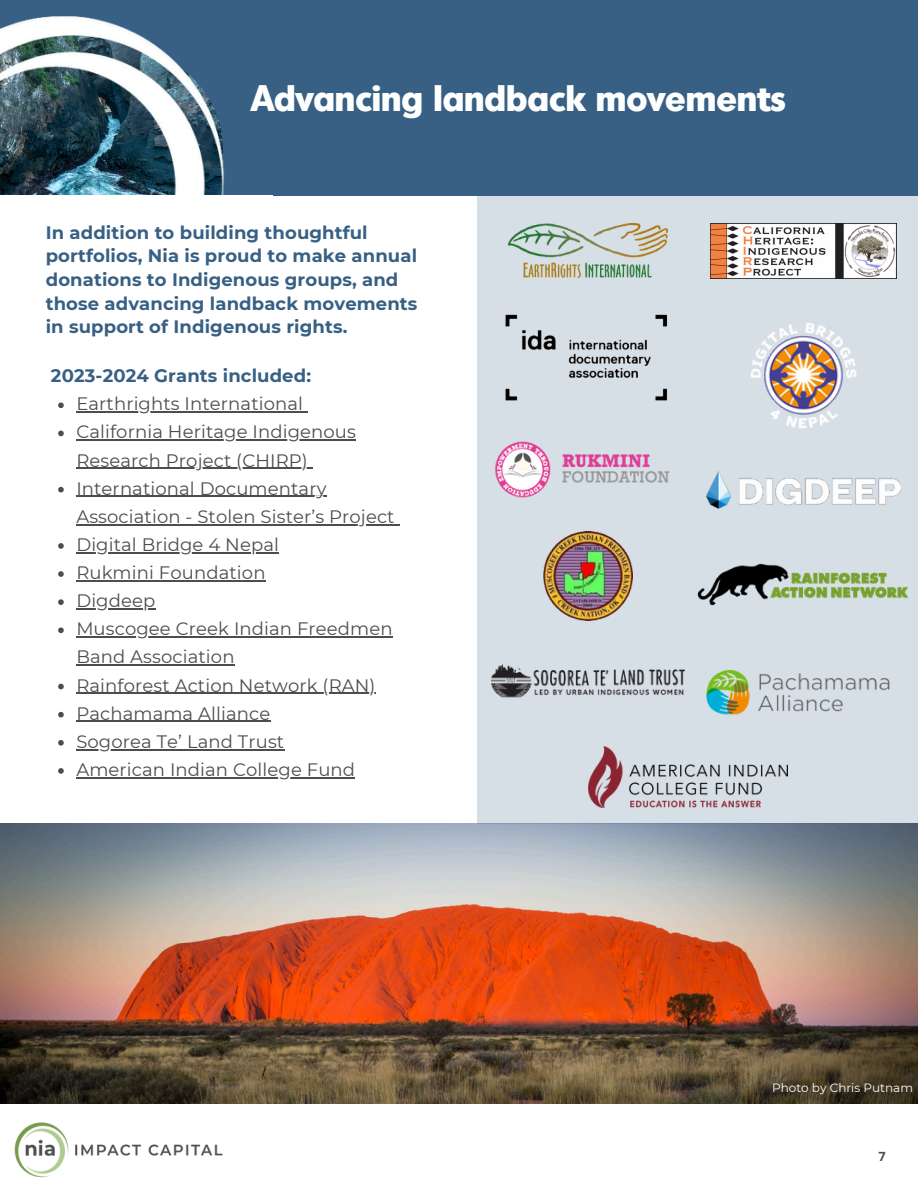
<style>
.page{position:relative;width:918px;height:1188px;background:#fff}
.page>*{position:absolute;margin:0;border:0;box-sizing:border-box;transform-origin:0 0}
.t1{font:800 36px "Montreal Serial";color:#fff}
.t2{font:18px/28.2px "Montserrat";letter-spacing:.005em;color:#4d4d4d}
.t3{font:700 18px/23.7px "Montserrat";letter-spacing:.005em;color:#376084}
.t4{font:700 12.75px "Open Sans";color:#4d4d4d}
.t5{font:12px "Montserrat";color:#fff}
</style>
<div class="page">
<img style="left:0;top:0;width:918px;height:195px">
<img style="left:15px;top:1122px;width:208px;height:56px">
<img style="left:0;top:823px;width:918px;height:280px">
<div style="left:478px;top:196px;width:440px;height:627px;background:#d7dfe6"></div>
<img style="left:508px;top:223px;width:160px;height:54px">
<img style="left:710px;top:223px;width:187px;height:55px">
<img style="left:505px;top:314px;width:162px;height:87px">
<img style="left:750px;top:323px;width:107px;height:105px">
<img style="left:495px;top:441px;width:175px;height:57px">
<img style="left:706px;top:472px;width:195px;height:37px">
<img style="left:544px;top:531px;width:89px;height:89px">
<img style="left:706px;top:669px;width:184px;height:46px">
<img style="left:492px;top:663px;width:192px;height:35px">
<img style="left:697px;top:563px;width:212px;height:43px">
<img style="left:588px;top:747px;width:199px;height:61px">
<svg style="left:58px;top:402px;width:6px;height:6px"></svg>
<hr style="left:76px;top:411px;width:227px;height:2px;background:#4d4d4d">
<svg style="left:58px;top:431px;width:6px;height:5px"></svg>
<hr style="left:76px;top:440px;width:280px;height:1px;background:#4d4d4d">
<hr style="left:76px;top:468px;width:232px;height:1px;background:#4d4d4d">
<svg style="left:58px;top:487px;width:6px;height:5px"></svg>
<hr style="left:82px;top:496px;width:245px;height:1px;background:#4d4d4d">
<hr style="left:76px;top:524px;width:319px;height:1px;background:#4d4d4d">
<svg style="left:58px;top:543px;width:6px;height:6px"></svg>
<hr style="left:76px;top:552px;width:203px;height:1px;background:#4d4d4d">
<svg style="left:58px;top:571px;width:6px;height:6px"></svg>
<hr style="left:76px;top:580px;width:190px;height:1px;background:#4d4d4d">
<svg style="left:58px;top:599px;width:6px;height:6px"></svg>
<hr style="left:76px;top:608px;width:79px;height:1px;background:#4d4d4d">
<svg style="left:58px;top:627px;width:6px;height:6px"></svg>
<hr style="left:76px;top:636px;width:317px;height:2px;background:#4d4d4d">
<hr style="left:76px;top:665px;width:159px;height:1px;background:#4d4d4d">
<svg style="left:58px;top:684px;width:6px;height:5px"></svg>
<hr style="left:76px;top:693px;width:146px;height:1px;background:#4d4d4d">
<hr style="left:222px;top:693px;width:154px;height:1px;background:#4d4d4d">
<svg style="left:58px;top:712px;width:6px;height:5px"></svg>
<hr style="left:76px;top:721px;width:194px;height:1px;background:#4d4d4d">
<svg style="left:58px;top:740px;width:6px;height:6px"></svg>
<hr style="left:76px;top:749px;width:208px;height:1px;background:#4d4d4d">
<svg style="left:58px;top:768px;width:6px;height:6px"></svg>
<hr style="left:76px;top:777px;width:279px;height:1px;background:#4d4d4d">
<p class="t1" style="left:251px;top:74px;width:536px">Advancing landback movements</p>
<h1 class="t3" style="left:46px;top:220px;width:373px">In addition to building thoughtful portfolios, Nia is proud to make annual donations to Indigenous groups, and those advancing landback movements in support of Indigenous rights.</h1>
<p class="t3" style="left:51px;top:364px;width:262px">2023-2024 Grants included:</p>
<p class="t2" style="left:76px;top:390px;width:228px">Earthrights International</p>
<p class="t2" style="left:76px;top:418px;width:281px">California Heritage Indigenous</p>
<p class="t2" style="left:76px;top:446px;width:252px">Research Project (CHIRP)<br>International Documentary</p>
<p class="t2" style="left:76px;top:502px;width:320px">Association - Stolen Sister’s Project<br>Digital Bridge 4 Nepal<br>Rukmini Foundation</p>
<p class="t2" style="left:76px;top:587px;width:80px">Digdeep</p>
<p class="t2" style="left:76px;top:615px;width:318px">Muscogee Creek Indian Freedmen<br>Band Association</p>
<p class="t2" style="left:76px;top:671px;width:301px">Rainforest Action Network (RAN)</p>
<h2 class="t2" style="left:76px;top:699px;width:196px">Pachamama Alliance</h2>
<h2 class="t2" style="left:76px;top:727px;width:209px">Sogorea Te’ Land Trust</h2>
<p class="t2" style="left:76px;top:755px;width:280px">American Indian College Fund</p>
<p class="t5" style="left:772px;top:1081px;width:142px">Photo by Chris Putnam</p>
<p class="t4" style="left:878px;top:1148px;width:9px">7</p>
</div>
